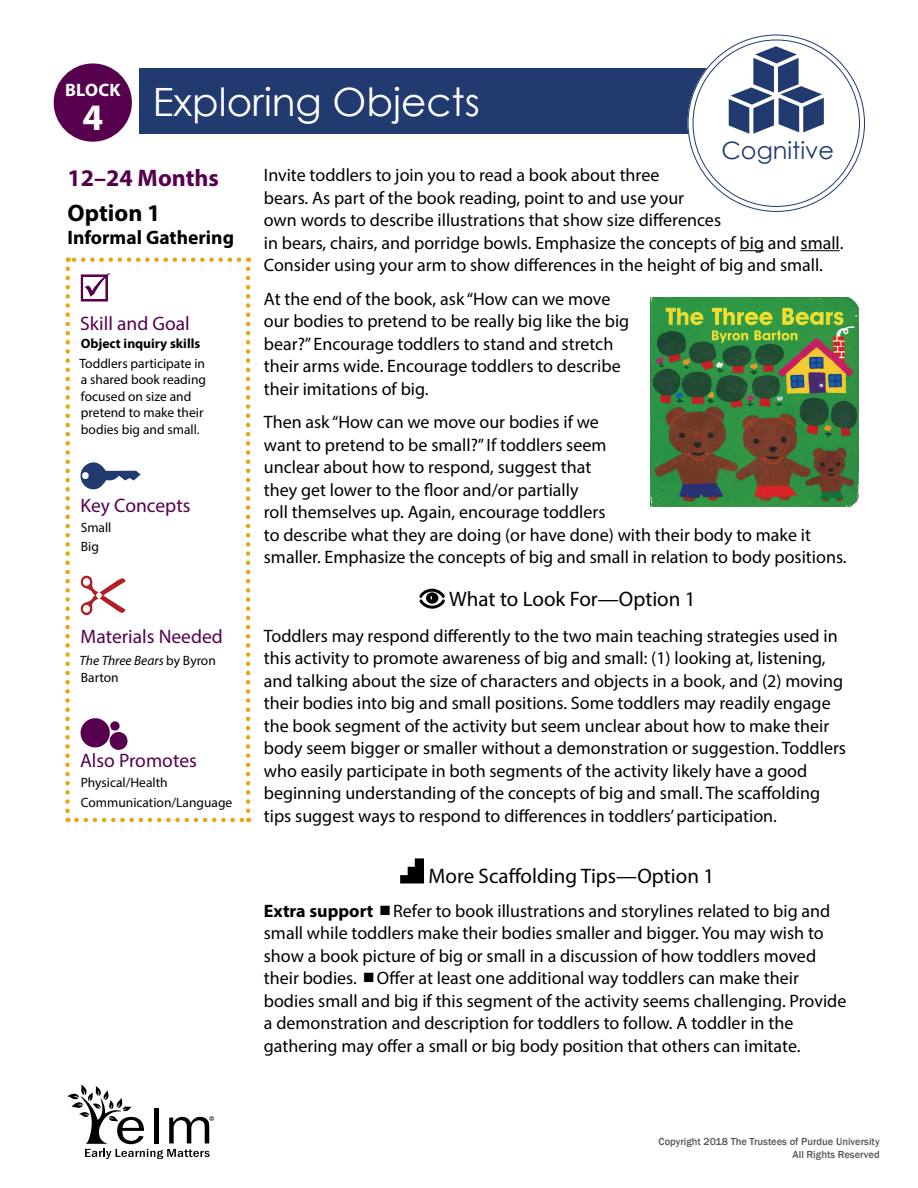
<style>
.page{position:relative;width:918px;height:1188px;background:#fff}
.page>*{position:absolute;margin:0;border:0;box-sizing:border-box;transform-origin:0 0}
._1-02_Lesson_Title{font:39px "Century Gothic";color:#fff}
._1-10_Block_Day{font:700 37.5px "Myriad Pro";color:#fff}
._1-07_I-T_Age{font:700 24px "Myriad Pro";color:#56004e}
._1-01_Domain_Lg_Math{font:24px "Century Gothic";color:#213a70}
._1-11_I-T_Option_Sub{font:700 24px "Myriad Pro";color:#000}
._4-01a_More_Scaffold{font:21px "Myriad Pro";color:#000}
._4-MISC_What_to_Look{font:21px "Myriad Pro";color:#000}
._2-01_Sidebar_Subhea{font:19.5px "Myriad Pro";color:#56004e}
._1-08_Group_Size{font:700 19.5px "Myriad Pro";color:#000}
._4-02_Scaffolding_Ti{font:18px/22.5px "Myriad Pro";color:#000}
._3-13_IT_Body{font:18px/22.5px "Myriad Pro";color:#000}
._1-09_I-T_Block{font:700 18px "Myriad Pro";letter-spacing:.02em;color:#fff}
._2-02_Learning_Goal{font:13.5px/16.5px "Myriad Pro";color:#000}
._2-05_I-T_Sidebar_Bo{font:13.5px "Myriad Pro";color:#000}
._2-07_Shared_Reading{font:italic 13.5px/16.5px "Myriad Pro";color:#000}
._2-02a_Skill{font:700 13.5px "Myriad Pro";color:#000}
._2-08_I-T_Key_Concep{font:13.5px "Myriad Pro";color:#000}
.t1{font:500 10.5px/12.6px "Franklin Gothic";color:#58595b;text-align:right}
.s1{font-style:normal}
.s2{font-weight:700}
</style>
<div class="page">
<div style="left:140px;top:68px;width:571px;height:66px;background:#213a70"></div>
<div style="left:54px;top:63px;width:78px;height:79px;background:#56004e;border-radius:50%"></div>
<div style="left:691px;top:37px;width:171px;height:172px;background:#fff;border-radius:50%"></div>
<div style="left:688px;top:34px;width:177px;height:178px;border:6px solid #fff;border-radius:50%"></div>
<svg style="left:729px;top:46px;width:95px;height:88px"></svg>
<svg style="left:81px;top:273px;width:29px;height:29px"></svg>
<svg style="left:81px;top:462px;width:60px;height:27px"></svg>
<svg style="left:81px;top:575px;width:45px;height:40px"></svg>
<svg style="left:81px;top:718px;width:47px;height:32px"></svg>
<svg style="left:77px;top:818px;width:172px;height:4px"></svg>
<svg style="left:246px;top:257px;width:4px;height:554px"></svg>
<svg style="left:68px;top:257px;width:171px;height:5px"></svg>
<svg style="left:65px;top:269px;width:5px;height:553px"></svg>
<img style="left:651px;top:297px;width:208px;height:209px">
<svg style="left:740px;top:250px;width:24px;height:1px"></svg>
<hr style="left:801px;top:250px;width:39px;height:1px;background:#000">
<svg style="left:419px;top:589px;width:26px;height:20px"></svg>
<svg style="left:400px;top:858px;width:24px;height:25px"></svg>
<svg style="left:68px;top:1085px;width:146px;height:74px"></svg>
<p class="_1-09_I-T_Block" style="left:65px;top:78px;width:57px">BLOCK</p>
<p class="_1-10_Block_Day" style="left:82px;top:93px;width:22px">4</p>
<h1 class="_1-02_Lesson_Title" style="left:153px;top:75px;width:329px">Exploring Objects</h1>
<h1 class="_1-01_Domain_Lg_Math" style="left:721px;top:133px;width:114px">Cognitive</h1>
<h1 class="_1-07_I-T_Age" style="left:68px;top:162px;width:153px">12–24 Months</h1>
<p class="_1-11_I-T_Option_Sub" style="left:68px;top:198px;width:95px">Option 1</p>
<h2 class="_1-08_Group_Size" style="left:68px;top:225px;width:168px">Informal Gathering</h2>
<p class="_2-01_Sidebar_Subhea" style="left:80px;top:311px;width:111px">Skill and Goal</p>
<p class="_2-02a_Skill" style="left:81px;top:335px;width:121px">Object inquiry skills</p>
<p class="_2-02_Learning_Goal" style="left:80px;top:355px;width:128px">Toddlers participate in a shared book reading focused on size and pretend to make their bodies big and small.</p>
<p class="_2-01_Sidebar_Subhea" style="left:81px;top:493px;width:111px">Key Concepts</p>
<p class="_2-08_I-T_Key_Concep" style="left:81px;top:519px;width:32px">Small</p>
<p class="_2-08_I-T_Key_Concep" style="left:81px;top:539px;width:20px">Big</p>
<p class="_2-01_Sidebar_Subhea" style="left:81px;top:625px;width:144px">Materials Needed</p>
<p class="_2-07_Shared_Reading" style="left:80px;top:652px;width:138px">The Three Bears <span class="s1">by Byron<br>Barton</span></p>
<p class="_2-01_Sidebar_Subhea" style="left:80px;top:749px;width:118px">Also Promotes</p>
<p class="_2-05_I-T_Sidebar_Bo" style="left:81px;top:774px;width:88px">Physical/Health</p>
<p class="_2-05_I-T_Sidebar_Bo" style="left:81px;top:794px;width:153px">Communication/Language</p>
<p class="_3-13_IT_Body" style="left:264px;top:164px;width:581px">Invite toddlers to join you to read a book about three<br>bears. As part of the book reading, point to and use your<br>own words to describe illustrations that show size differences<br>in bears, chairs, and porridge bowls. Emphasize the concepts of big and small.<br>Consider using your arm to show differences in the height of big and small.</p>
<p class="_3-13_IT_Body" style="left:264px;top:287px;width:367px">At the end of the book, ask “How can we move our bodies to pretend to be really big like the big bear?” Encourage toddlers to stand and stretch their arms wide. Encourage toddlers to describe their imitations of big.</p>
<p class="_3-13_IT_Body" style="left:264px;top:410px;width:584px">Then ask “How can we move our bodies if we<br>want to pretend to be small?” If toddlers seem<br>unclear about how to respond, suggest that<br>they get lower to the floor and/or partially<br>roll themselves up. Again, encourage toddlers<br>to describe what they are doing (or have done) with their body to make it smaller. Emphasize the concepts of big and small in relation to body positions.</p>
<p class="_4-MISC_What_to_Look" style="left:449px;top:586px;width:248px">What to Look For—Option 1</p>
<p class="_4-02_Scaffolding_Ti" style="left:264px;top:624px;width:584px">Toddlers may respond differently to the two main teaching strategies used in this activity to promote awareness of big and small: (1) looking at, listening, and talking about the size of characters and objects in a book, and (2) moving their bodies into big and small positions. Some toddlers may readily engage the book segment of the activity but seem unclear about how to make their body seem bigger or smaller without a demonstration or suggestion. Toddlers who easily participate in both segments of the activity likely have a good beginning understanding of the concepts of big and small. The scaffolding tips suggest ways to respond to differences in toddlers’ participation.</p>
<p class="_4-01a_More_Scaffold" style="left:428px;top:863px;width:287px">More Scaffolding Tips—Option 1</p>
<p class="_4-02_Scaffolding_Ti" style="left:264px;top:899px;width:584px"><span class="s2">Extra support</span> Refer to book illustrations and storylines related to big and small while toddlers make their bodies smaller and bigger. You may wish to show a book picture of big or small in a discussion of how toddlers moved their bodies. Offer at least one additional way toddlers can make their bodies small and big if this segment of the activity seems challenging. Provide a demonstration and description for toddlers to follow. A toddler in the gathering may offer a small or big body position that others can imitate.</p>
<p class="t1" style="left:659px;top:1136px;width:223px">Copyright 2018 The Trustees of Purdue University<br>All Rights Reserved</p>
</div>
